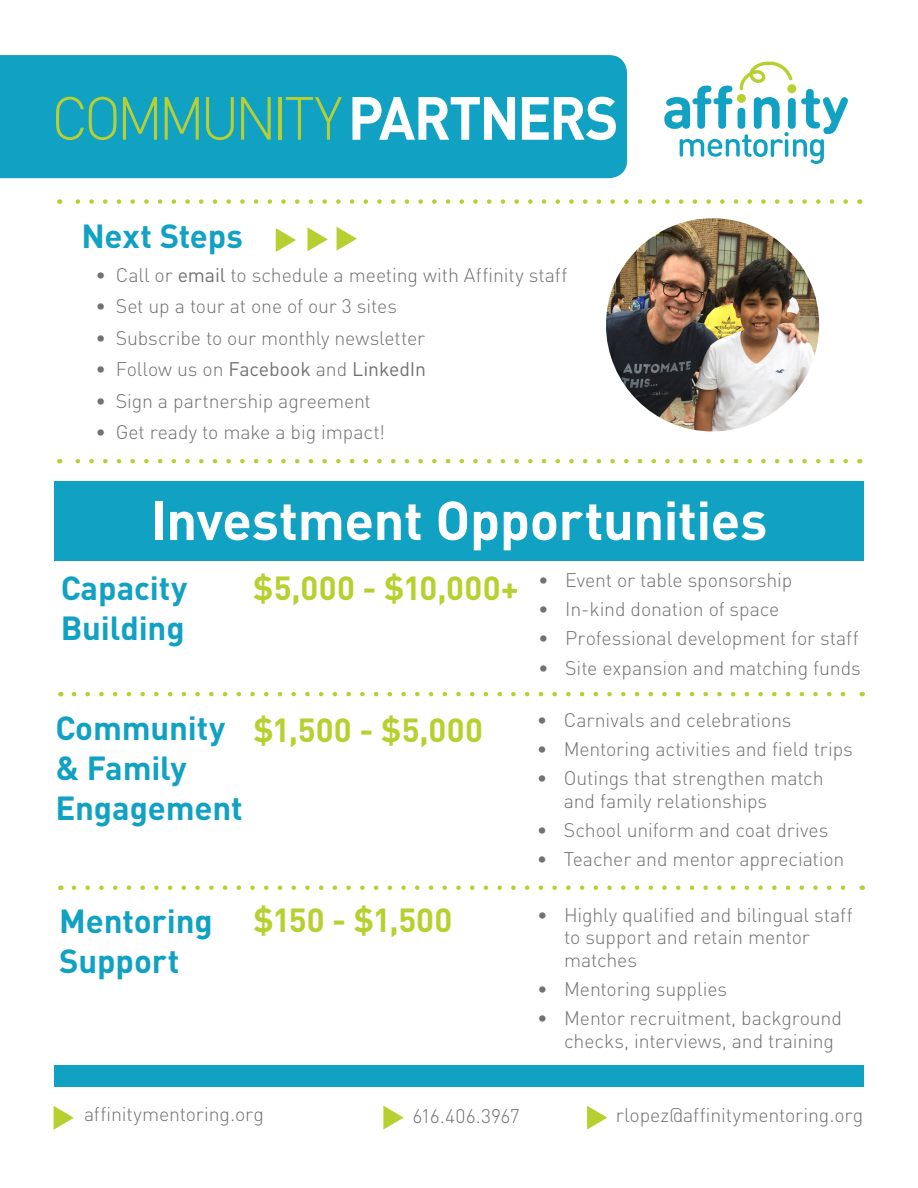
<style>
.page{position:relative;width:918px;height:1188px;background:#fff}
.page>*{position:absolute;margin:0;border:0;box-sizing:border-box;transform-origin:0 0}
.t1{font:300 60px "DIN";letter-spacing:-.08em;color:#b7cf33;scale:.95 1}
.t2{font:700 54px "DIN";letter-spacing:-.01em;color:#fff}
.t3{font:700 33px/39.6px "DIN";letter-spacing:-.005em;color:#11a1c2}
.t4{font:700 33px "DIN";letter-spacing:.01em;color:#b8d02f}
.t5{font:300 19.5px/22.5px "DIN";letter-spacing:-.005em;color:#717275}
.t6{font:300 19.5px "DIN";letter-spacing:-.005em;color:#727272}
.t7{font:19.5px "DIN";letter-spacing:-.005em;color:#727272}
.t8{font:300 19.5px "DIN";letter-spacing:-.03em;color:#717275}
.s1{font-weight:700;color:#fff}
.s2{font-weight:400}
.s3{font-weight:300}
</style>
<div class="page">
<div style="left:54px;top:481px;width:810px;height:80px;background:#11a1c2"></div>
<div style="left:0;top:55px;width:627px;height:123px;background:#11a1c2"></div>
<svg style="left:74px;top:692px;width:772px;height:4px"></svg>
<img style="left:606px;top:218px;width:213px;height:213px;border-radius:107px">
<svg style="left:664px;top:61px;width:184px;height:103px"></svg>
<div style="left:54px;top:1066px;width:810px;height:21px;background:#11a1c2"></div>
<svg style="left:383px;top:1106px;width:21px;height:24px"></svg>
<svg style="left:587px;top:1106px;width:20px;height:24px"></svg>
<svg style="left:54px;top:1106px;width:20px;height:24px"></svg>
<svg style="left:75px;top:459px;width:771px;height:4px"></svg>
<svg style="left:75px;top:199px;width:771px;height:5px"></svg>
<svg style="left:276px;top:228px;width:20px;height:24px"></svg>
<svg style="left:308px;top:227px;width:20px;height:24px"></svg>
<svg style="left:337px;top:227px;width:20px;height:24px"></svg>
<svg style="left:74px;top:885px;width:772px;height:5px"></svg>
<p class="t1" style="left:51px;top:81px;width:599px">COMMUNITY <span class="s1">PARTNERS</span></p>
<p class="t3" style="left:81px;top:214px;width:163px">Next Steps</p>
<p class="t6" style="left:95px;top:263px;width:473px">• Call or <span class="s2">email</span> to schedule a meeting with Affinity staff</p>
<p class="t6" style="left:95px;top:294px;width:303px">• Set up a tour at one of our 3 sites</p>
<p class="t6" style="left:95px;top:326px;width:331px">• Subscribe to our monthly newsletter</p>
<p class="t7" style="left:95px;top:357px;width:332px"><span class="s3">• Follow us on</span> Facebook <span class="s3">and</span> LinkedIn</p>
<p class="t6" style="left:95px;top:389px;width:277px">• Sign a partnership agreement</p>
<p class="t6" style="left:95px;top:420px;width:291px">• Get ready to make a big impact!</p>
<p class="t2" style="left:151px;top:485px;width:618px">Investment Opportunities</p>
<p class="t3" style="left:61px;top:567px;width:128px">Capacity<br>Building</p>
<p class="t5" style="left:538px;top:568px;width:255px">• Event or table sponsorship</p>
<p class="t4" style="left:253px;top:566px;width:267px">$5,000 - $10,000+</p>
<p class="t5" style="left:538px;top:598px;width:243px">• In-kind donation of space</p>
<p class="t5" style="left:538px;top:627px;width:322px">• Professional development for staff</p>
<p class="t5" style="left:538px;top:656px;width:324px">• Site expansion and matching funds</p>
<p class="t3" style="left:56px;top:707px;width:172px">Community</p>
<p class="t3" style="left:56px;top:747px;width:133px">&amp; Family</p>
<p class="t3" style="left:56px;top:786px;width:189px">Engagement</p>
<p class="t4" style="left:253px;top:708px;width:231px">$1,500 - $5,000</p>
<p class="t3" style="left:59px;top:900px;width:155px">Mentoring</p>
<p class="t3" style="left:59px;top:940px;width:122px">Support</p>
<p class="t4" style="left:254px;top:899px;width:201px">$150 - $1,500</p>
<p class="t5" style="left:537px;top:708px;width:256px">• Carnivals and celebrations</p>
<p class="t5" style="left:537px;top:737px;width:318px">• Mentoring activities and field trips</p>
<p class="t5" style="left:564px;top:767px;width:261px;text-indent:-27px">• Outings that strengthen match and family relationships</p>
<p class="t5" style="left:537px;top:818px;width:293px">• School uniform and coat drives</p>
<p class="t5" style="left:537px;top:848px;width:309px">• Teacher and mentor appreciation</p>
<p class="t5" style="left:564px;top:903px;width:290px;text-indent:-27px">• Highly qualified and bilingual staff to support and retain mentor matches</p>
<p class="t5" style="left:537px;top:977px;width:192px">• Mentoring supplies</p>
<p class="t5" style="left:564px;top:1007px;width:279px;text-indent:-27px">• Mentor recruitment, background checks, interviews, and training</p>
<p class="t5" style="left:84px;top:1103px;width:181px">affinitymentoring.org</p>
<p class="t8" style="left:412px;top:1104px;width:109px">616.406.3967</p>
<p class="t5" style="left:616px;top:1104px;width:249px">rlopez@affinitymentoring.org</p>
</div>
